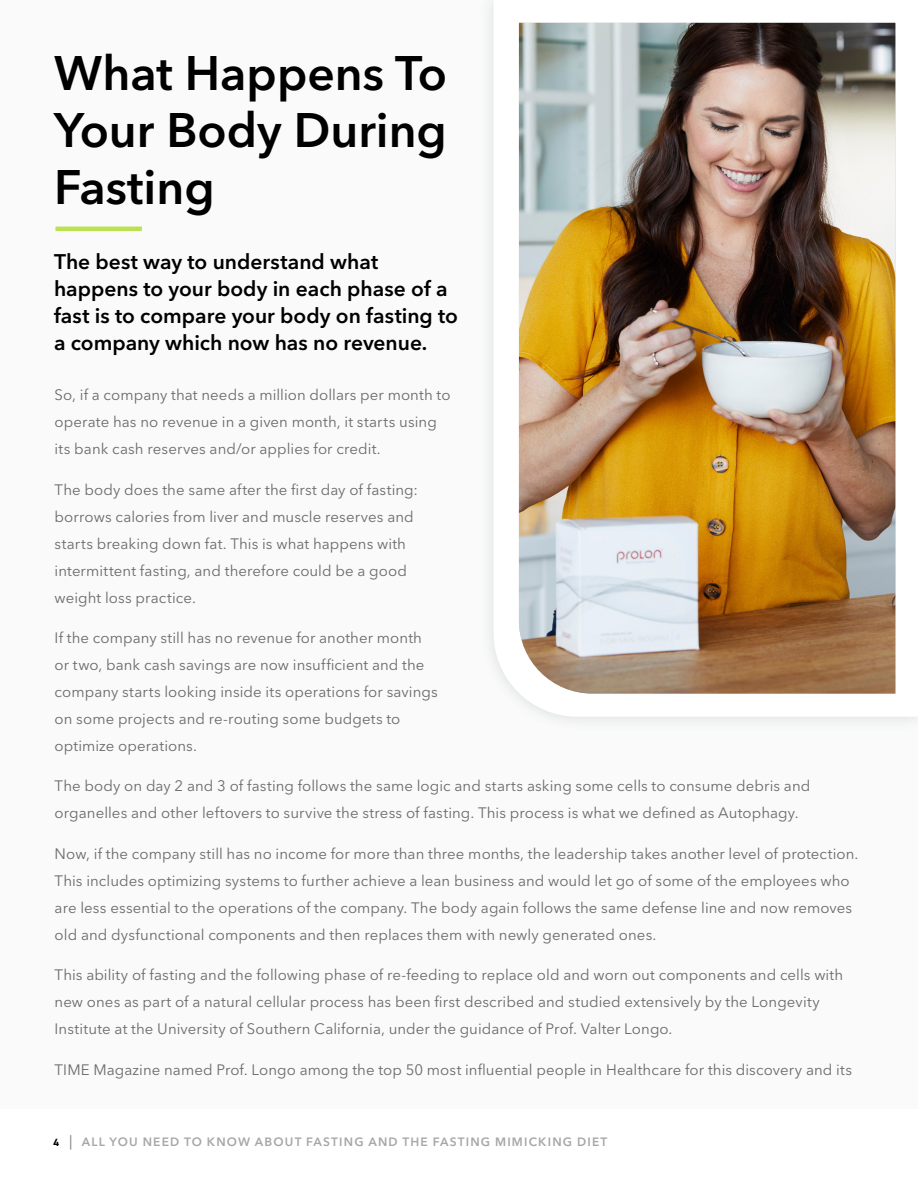
<style>
.page{position:relative;width:918px;height:1188px;background:#fff}
.page>*{position:absolute;margin:0;border:0;box-sizing:border-box;transform-origin:0 0}
.Body_New{font:600 48px/57px "Avenir Next LT Pro";color:#000;text-align:justify}
.Body_New-2{font:600 21px/27px "Avenir Next LT Pro";color:#000}
.Body{font:15px/27px "Avenir Next LT Pro";letter-spacing:.005em;color:#696a69}
.t1{font:600 12px "Avenir Next LT Pro";letter-spacing:.1em;color:#a7a7a8}
.t2{font:700 10.5px "DIN2014";color:#000}
</style>
<div class="page">
<div style="left:0;top:0;width:918px;height:1109px;background:#fafafa"></div>
<svg style="left:70px;top:1135px;width:1px;height:15px"></svg>
<hr style="left:56px;top:227px;width:86px;height:4px;background:#bbe150">
<div style="left:478px;top:0;width:440px;height:732px;background:#1d404a;opacity:.16"></div>
<img style="left:519px;top:23px;width:376px;height:671px">
<p class="Body_New" style="left:54px;top:45px;width:394px">What Happens To Your Body During Fasting</p>
<p class="Body_New-2" style="left:54px;top:248px;width:406px">The best way to understand what happens to your body in each phase of a fast is to compare your body on fasting to a company which now has no revenue.</p>
<p class="Body" style="left:55px;top:381px;width:397px">So, if a company that needs a million dollars per month to operate has no revenue in a given month, it starts using its bank cash reserves and/or applies for credit.</p>
<p class="Body" style="left:55px;top:476px;width:365px">The body does the same after the first day of fasting: borrows calories from liver and muscle reserves and starts breaking down fat. This is what happens with intermittent fasting, and therefore could be a good weight loss practice.</p>
<p class="Body" style="left:55px;top:624px;width:385px">If the company still has no revenue for another month or two, bank cash savings are now insufficient and the company starts looking inside its operations for savings on some projects and re-routing some budgets to</p>
<p class="Body" style="left:55px;top:732px;width:144px">optimize operations.</p>
<p class="Body" style="left:55px;top:772px;width:757px">The body on day 2 and 3 of fasting follows the same logic and starts asking some cells to consume debris and organelles and other leftovers to survive the stress of fasting. This process is what we defined as Autophagy.</p>
<p class="Body" style="left:55px;top:840px;width:805px">Now, if the company still has no income for more than three months, the leadership takes another level of protection.<br>This includes optimizing systems to further achieve a lean business and would let go of some of the employees who are less essential to the operations of the company. The body again follows the same defense line and now removes old and dysfunctional components and then replaces them with newly generated ones.</p>
<p class="Body" style="left:55px;top:961px;width:790px">This ability of fasting and the following phase of re-feeding to replace old and worn out components and cells with new ones as part of a natural cellular process has been first described and studied extensively by the Longevity<br>Institute at the University of Southern California, under the guidance of Prof. Valter Longo.</p>
<p class="Body" style="left:55px;top:1056px;width:799px">TIME Magazine named Prof. Longo among the top 50 most influential people in Healthcare for this discovery and its</p>
<p class="t2" style="left:54px;top:1136px;width:7px">4</p>
<p class="t1" style="left:82px;top:1134px;width:527px">ALL YOU NEED TO KNOW ABOUT FASTING AND THE FASTING MIMICKING DIET</p>
</div>
